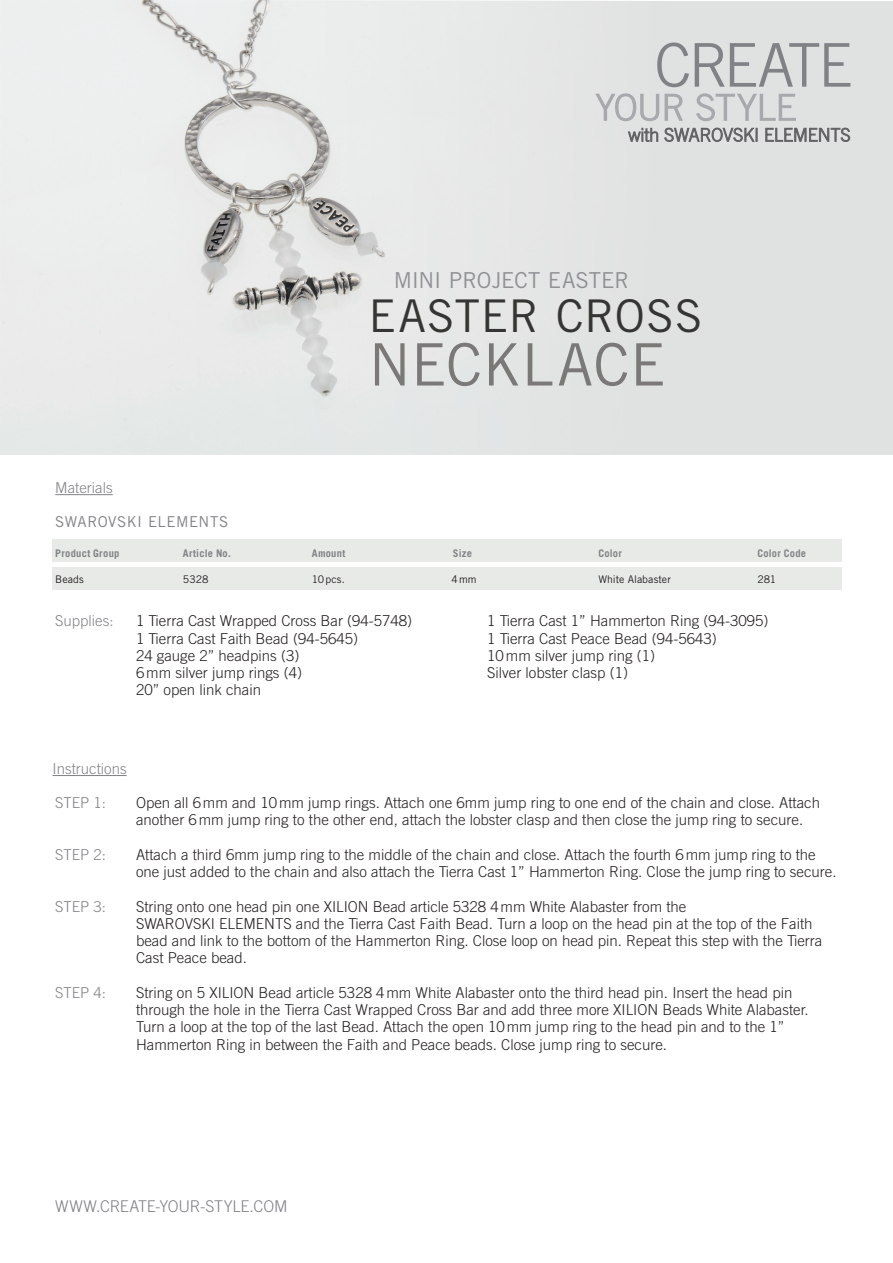
<style>
.page{position:relative;width:893px;height:1263px;background:#fff}
.page>*{position:absolute;margin:0;border:0;box-sizing:border-box;transform-origin:0 0}
.t1{font:58.5px "Trade Gothic";color:#7b7878}
.t2{font:45.15px "Trade Gothic";color:#353533}
.t3{font:22.05px "Trade Gothic";letter-spacing:-.01em;color:#8f9194}
.t4{font:300 16.2px "Trade Gothic";letter-spacing:-.01em;color:#808285}
.t5{font:300 15px/17.2px "Trade Gothic";color:#231f20}
.t6{font:300 15px "Trade Gothic";color:#808285}
.t7{font:15px "Trade Gothic";letter-spacing:.03em;color:#808285}
.t8{font:700 10.5px "Trade Gothic";letter-spacing:.025em;color:#808285}
.t9{font:10.5px "Trade Gothic";letter-spacing:.005em;color:#231f20}
</style>
<div class="page">
<div style="left:1px;top:1px;width:891px;height:453px;background:#e0e1e1"></div>
<img style="left:1px;top:1px;width:422px;height:395px">
<div style="left:53px;top:539px;width:789px;height:23px;background:#e8eae8"></div>
<div style="left:53px;top:567px;width:789px;height:23px;background:#e8eae8"></div>
<hr style="left:55px;top:494px;width:58px;height:1px;background:#808285">
<hr style="left:53px;top:775px;width:74px;height:1px;background:#808285">
<svg style="left:657px;top:43px;width:32px;height:44px"></svg>
<svg style="left:695px;top:43px;width:155px;height:44px"></svg>
<svg style="left:595px;top:93px;width:255px;height:49px"></svg>
<h3 class="t3" style="left:394px;top:267px;width:183px">MINI PROJECT EASTER</h3>
<p class="t6" style="left:55px;top:479px;width:59px">Materials</p>
<h2 class="t2" style="left:369px;top:288px;width:58px">EASTER</h2>
<h2 class="t2" style="left:556px;top:288px;width:57px">CROSS</h2>
<h1 class="t1" style="left:369px;top:329px;width:188px">NECKLACE</h1>
<p class="t7" style="left:55px;top:512px;width:33px">SWARO</p>
<p class="t7" style="left:108px;top:512px;width:61px">VSKI ELEMENTS</p>
<p class="t8" style="left:55px;top:547px;width:66px">Product Group</p>
<p class="t8" style="left:183px;top:547px;width:50px">Article No.</p>
<p class="t8" style="left:312px;top:547px;width:35px">Amount</p>
<p class="t8" style="left:453px;top:547px;width:21px">Size</p>
<p class="t8" style="left:598px;top:547px;width:25px">Color</p>
<p class="t8" style="left:757px;top:547px;width:50px">Color Code</p>
<p class="t9" style="left:55px;top:573px;width:30px">BEADS</p>
<p class="t9" style="left:183px;top:573px;width:27px">5328</p>
<p class="t9" style="left:312px;top:573px;width:35px">10PCS.</p>
<p class="t9" style="left:451px;top:573px;width:27px">4MM</p>
<p class="t9" style="left:598px;top:573px;width:74px">WHITE ALABASTER</p>
<p class="t9" style="left:757px;top:573px;width:20px">281</p>
<p class="t6" style="left:55px;top:612px;width:60px">Supplies:</p>
<p class="t5" style="left:136px;top:612px;width:278px">1 Tierra Cast Wrapped Cross Bar (94-5748)</p>
<p class="t5" style="left:487px;top:612px;width:283px">1 Tierra Cast 1” Hammerton Ring (94-3095)</p>
<p class="t5" style="left:136px;top:629px;width:224px">1 Tierra Cast Faith Bead (94-5645)</p>
<p class="t5" style="left:487px;top:629px;width:231px">1 Tierra Cast Peace Bead (94-5643)</p>
<p class="t5" style="left:136px;top:647px;width:165px">24 gauge 2” headpins (3)</p>
<p class="t5" style="left:487px;top:647px;width:169px">10mm silver jump ring (1)</p>
<p class="t5" style="left:136px;top:664px;width:168px">6mm silver jump rings (4)</p>
<p class="t5" style="left:487px;top:664px;width:142px">Silver lobster clasp (1)</p>
<p class="t5" style="left:136px;top:681px;width:127px">20” open link chain</p>
<p class="t6" style="left:53px;top:760px;width:76px">Instructions</p>
<p class="t6" style="left:55px;top:794px;width:52px">STEP 1:</p>
<p class="t5" style="left:136px;top:794px;width:685px">Open all 6mm and 10mm jump rings. Attach one 6mm jump ring to one end of the chain and close. Attach another 6mm jump ring to the other end, attach the lobster clasp and then close the jump ring to secure.</p>
<p class="t6" style="left:55px;top:846px;width:52px">STEP 2:</p>
<p class="t5" style="left:136px;top:846px;width:702px">Attach a third 6mm jump ring to the middle of the chain and close. Attach the fourth 6mm jump ring to the one just added to the chain and also attach the Tierra Cast 1” Hammerton Ring. Close the jump ring to secure.</p>
<p class="t6" style="left:55px;top:897px;width:52px">STEP 3:</p>
<p class="t5" style="left:136px;top:897px;width:688px">String onto one head pin one XILION Bead article 5328 4mm White Alabaster from the<br>SWAROVSKI ELEMENTS and the Tierra Cast Faith Bead. Turn a loop on the head pin at the top of the Faith bead and link to the bottom of the Hammerton Ring. Close loop on head pin. Repeat this step with the Tierra Cast Peace bead.</p>
<p class="t6" style="left:55px;top:984px;width:52px">STEP 4:</p>
<p class="t5" style="left:136px;top:984px;width:674px">String on 5 XILION Bead article 5328 4mm White Alabaster onto the third head pin. Insert the head pin through the hole in the Tierra Cast Wrapped Cross Bar and add three more XILION Beads White Alabaster.<br>Turn a loop at the top of the last Bead. Attach the open 10mm jump ring to the head pin and to the 1” Hammerton Ring in between the Faith and Peace beads. Close jump ring to secure.</p>
<p class="t4" style="left:55px;top:1196px;width:234px">WWW.CREATE-YOUR-STYLE.COM</p>
</div>
